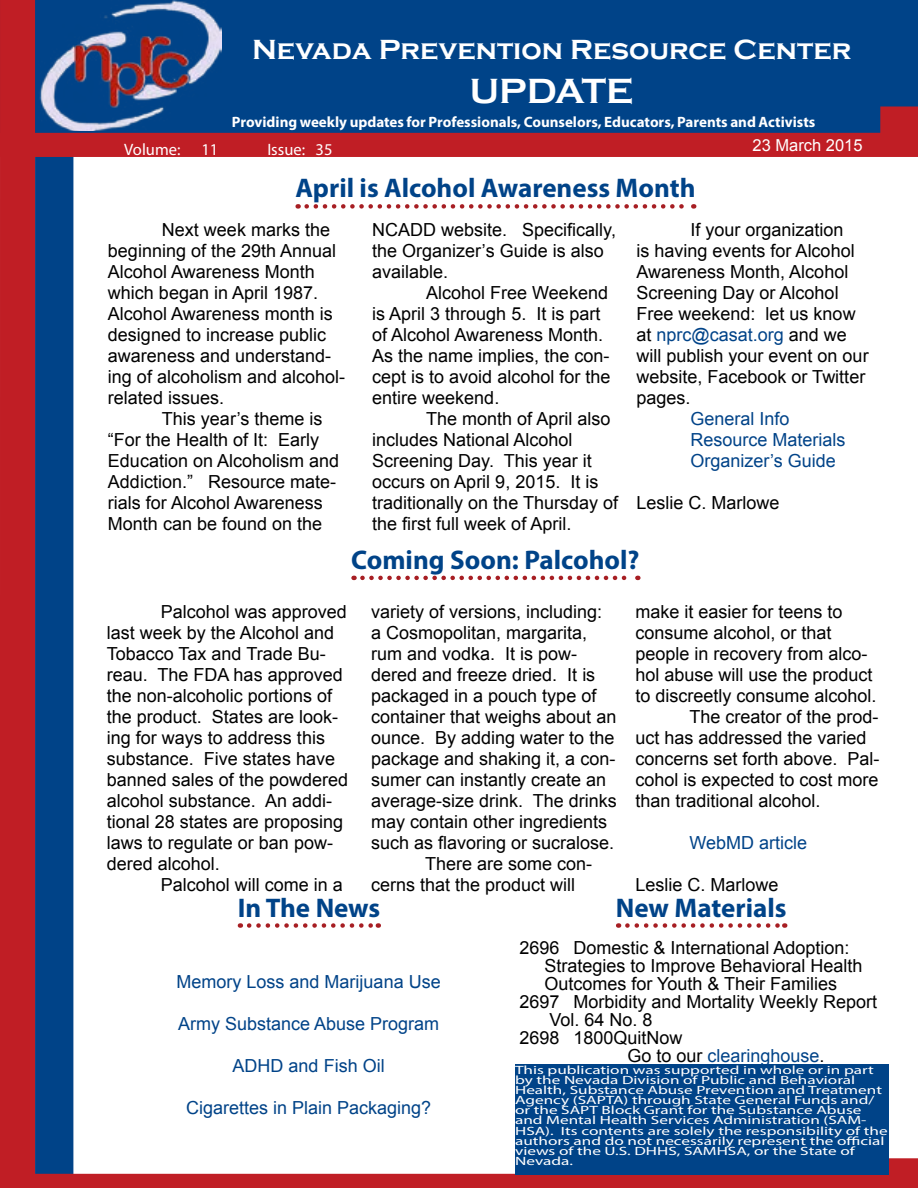
<style>
.page{position:relative;width:918px;height:1188px;background:#fff}
.page>*{position:absolute;margin:0;border:0;box-sizing:border-box;transform-origin:0 0}
.t1{font:700 36px "Copperplate Gothic";color:#fff}
.t2{font:700 28.5px "Copperplate Gothic";color:#fff}
.t3{font:700 27px "Myriad Pro";color:#004388}
.t4{font:18px/21px "Arial";color:#000}
.t5{font:18px/21px "Arial";color:#004388}
.t6{font:16.5px "Myriad Pro";color:#fff}
.t7{font:16.5px "Arial";color:#fff}
.t8{font:700 15px "Myriad Pro";color:#fff}
.t9{font:12px/10.1px "Myriad Pro";color:#fff;scale:1.43 1}
.s1{color:#004388}
.s2{color:#000}
</style>
<div class="page">
<div style="left:0;top:0;width:918px;height:135px;background:#004388"></div>
<div style="left:0;top:0;width:36px;height:1188px;background:#c01e25"></div>
<div style="left:35px;top:0;width:38px;height:1188px;background:#004388"></div>
<svg style="left:35px;top:1158px;width:883px;height:30px"></svg>
<div style="left:515px;top:1065px;width:374px;height:110px;background:#004388"></div>
<svg style="left:35px;top:107px;width:883px;height:50px;fill:#c01e25"></svg>
<svg style="left:627px;top:923px;width:158px;height:5px"></svg>
<svg style="left:307px;top:204px;width:387px;height:5px"></svg>
<svg style="left:362px;top:576px;width:276px;height:4px"></svg>
<img style="left:39px;top:1px;width:183px;height:130px">
<svg style="left:249px;top:923px;width:130px;height:5px"></svg>
<h2 class="t2" style="left:252px;top:34px;width:601px">Nevada Prevention Resource Center</h2>
<h1 class="t1" style="left:470px;top:71px;width:165px">UPDATE</h1>
<p class="t8" style="left:232px;top:112px;width:585px">Providing weekly updates for Professionals, Counselors, Educators, Parents and Activists</p>
<p class="t7" style="left:753px;top:134px;width:112px">23 March 2015</p>
<p class="t6" style="left:124px;top:139px;width:58px">Volume:</p>
<p class="t6" style="left:201px;top:139px;width:18px">11</p>
<p class="t6" style="left:267px;top:139px;width:67px">Issue: 35</p>
<h3 class="t3" style="left:295px;top:171px;width:402px">April is Alcohol Awareness Month</h3>
<p class="t4" style="left:108px;top:219px;width:239px;text-indent:54px">Next week marks the beginning of the 29th Annual<br>Alcohol Awareness Month which began in April 1987.<br>Alcohol Awareness month is designed to increase public awareness and understand&shy;ing of alcoholism and alcohol&shy;related issues.</p>
<p class="t4" style="left:108px;top:408px;width:233px;text-indent:54px">This year’s theme is “For the Health of It: Early<br>Education on Alcoholism and<br>Addiction.” Resource mate&shy;rials for Alcohol Awareness<br>Month can be found on the</p>
<p class="t4" style="left:372px;top:219px;width:245px">NCADD website. Specifically, the Organizer’s Guide is also available.</p>
<p class="t4" style="left:372px;top:282px;width:240px;text-indent:54px">Alcohol Free Weekend is April 3 through 5. It is part of Alcohol Awareness Month.<br>As the name implies, the con&shy;cept is to avoid alcohol for the entire weekend.</p>
<p class="t4" style="left:372px;top:408px;width:247px;text-indent:54px">The month of April also includes National Alcohol<br>Screening Day. This year it occurs on April 9, 2015. It is traditionally on the Thursday of the first full week of April.</p>
<p class="t4" style="left:637px;top:219px;width:234px;text-indent:54px">If your organization<br>is having events for Alcohol<br>Awareness Month, Alcohol<br>Screening Day or Alcohol<br>Free weekend: let us know at <span class="s1">nprc@casat.org</span> and we will publish your event on our website, Facebook or Twitter pages.</p>
<p class="t5" style="left:691px;top:408px;width:157px">General Info<br>Resource Materials<br>Organizer’s Guide</p>
<p class="t4" style="left:637px;top:492px;width:145px">Leslie C. Marlowe</p>
<h3 class="t3" style="left:351px;top:542px;width:290px">Coming Soon: Palcohol?</h3>
<p class="t4" style="left:107px;top:601px;width:243px;text-indent:54px">Palcohol was approved last week by the Alcohol and<br>Tobacco Tax and Trade Bu&shy;reau. The FDA has approved the non-alcoholic portions of the product. States are look&shy;ing for ways to address this substance. Five states have banned sales of the powdered alcohol substance. An addi&shy;tional 28 states are proposing laws to regulate or ban pow&shy;dered alcohol.</p>
<p class="t4" style="left:161px;top:874px;width:184px">Palcohol will come in a</p>
<p class="t4" style="left:371px;top:601px;width:233px">variety of versions, including:</p>
<p class="t4" style="left:371px;top:622px;width:218px">a Cosmopolitan, margarita,</p>
<p class="t4" style="left:371px;top:643px;width:208px">rum and vodka. It is pow-</p>
<p class="t4" style="left:371px;top:664px;width:226px">dered and freeze dried. It is</p>
<p class="t4" style="left:371px;top:685px;width:227px">packaged in a pouch type of</p>
<p class="t4" style="left:371px;top:706px;width:247px">container that weighs about an</p>
<p class="t4" style="left:371px;top:727px;width:245px">ounce. By adding water to the</p>
<p class="t4" style="left:371px;top:748px;width:246px">package and shaking it, a con-</p>
<p class="t4" style="left:371px;top:769px;width:237px">sumer can instantly create an</p>
<p class="t4" style="left:371px;top:790px;width:247px">average-size drink. The drinks</p>
<p class="t4" style="left:371px;top:811px;width:238px">may contain other ingredients</p>
<p class="t4" style="left:371px;top:832px;width:245px">such as flavoring or sucralose.</p>
<p class="t4" style="left:425px;top:853px;width:169px">There are some con-</p>
<p class="t4" style="left:371px;top:874px;width:206px">cerns that the product will</p>
<p class="t4" style="left:636px;top:601px;width:209px">make it easier for teens to</p>
<p class="t4" style="left:636px;top:622px;width:198px">consume alcohol, or that</p>
<p class="t4" style="left:636px;top:643px;width:234px">people in recovery from alco-</p>
<p class="t4" style="left:636px;top:664px;width:239px">hol abuse will use the product</p>
<p class="t4" style="left:636px;top:685px;width:243px">to discreetly consume alcohol.</p>
<p class="t4" style="left:690px;top:706px;width:191px">The creator of the prod-</p>
<p class="t4" style="left:636px;top:727px;width:233px">uct has addressed the varied</p>
<p class="t4" style="left:636px;top:748px;width:246px">concerns set forth above. Pal-</p>
<p class="t4" style="left:636px;top:769px;width:245px">cohol is expected to cost more</p>
<p class="t4" style="left:636px;top:790px;width:187px">than traditional alcohol.</p>
<p class="t5" style="left:690px;top:832px;width:119px">WebMD article</p>
<p class="t4" style="left:636px;top:874px;width:145px">Leslie C. Marlowe</p>
<h3 class="t3" style="left:238px;top:890px;width:144px">In The News</h3>
<p class="t5" style="left:177px;top:972px;width:266px">Memory Loss and Marijuana Use</p>
<p class="t5" style="left:178px;top:1014px;width:263px">Army Substance Abuse Program</p>
<p class="t5" style="left:233px;top:1056px;width:154px">ADHD and Fish Oil</p>
<p class="t5" style="left:186px;top:1098px;width:247px">Cigarettes in Plain Packaging?</p>
<h3 class="t3" style="left:616px;top:890px;width:172px">New Materials</h3>
<p class="t4" style="left:519px;top:937px;width:332px">2696 Domestic &amp; International Adoption:</p>
<p class="t4" style="left:544px;top:955px;width:320px">Strategies to Improve Behavioral Health</p>
<p class="t4" style="left:544px;top:973px;width:294px">Outcomes for Youth &amp; Their Families</p>
<p class="t4" style="left:519px;top:991px;width:359px">2697 Morbidity and Mortality Weekly Report</p>
<p class="t4" style="left:550px;top:1009px;width:105px">Vol. 64 No. 8</p>
<p class="t4" style="left:519px;top:1027px;width:165px">2698 1800QuitNow</p>
<p class="t5" style="left:627px;top:1045px;width:199px"><span class="s2">Go to our</span> clearinghouse<span class="s2">.</span></p>
<p class="t9" style="left:515px;top:1065px;width:262px">This publication was supported in whole or in part by the Nevada Division of Public and Behavioral Health, Substance Abuse Prevention and Treatment Agency (SAPTA) through State General Funds and/ or the SAPT Block Grant for the Substance Abuse and Mental Health Services Administration (SAM-HSA). Its contents are solely the responsibility of the authors and do not necessarily represent the official views of the U.S. DHHS, SAMHSA, or the State of Nevada.</p>
</div>
